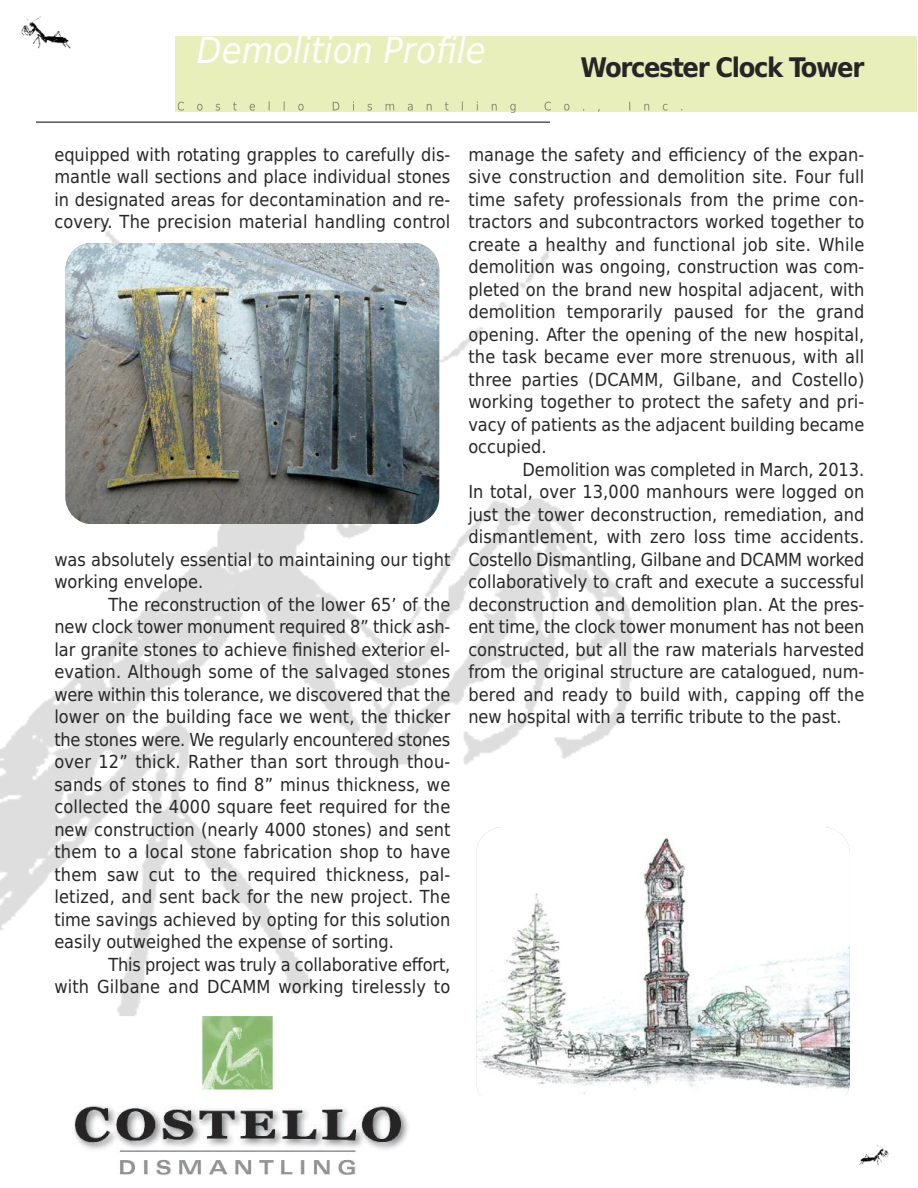
<style>
.page{position:relative;width:918px;height:1188px;background:#fff}
.page>*{position:absolute;margin:0;border:0;box-sizing:border-box;transform-origin:0 0}
.t1{font:italic 36px "DejaVu Sans Condensed";color:#fff}
.t2{font:700 27px "DejaVu Sans Condensed";letter-spacing:-.05em;color:#272627}
.t3{font:18px/22.5px "DejaVu Sans Condensed";color:#272627;text-align:justify}
</style>
<div class="page">
<img style="left:0;top:219px;width:633px;height:797px">
<hr style="left:36px;top:122px;width:514px;height:1px;background:#000">
<div style="left:176px;top:37px;width:741px;height:75px;background:#e9efba"></div>
<svg style="left:178px;top:101px;width:319px;height:10px"></svg>
<img style="left:21px;top:16px;width:50px;height:33px">
<img style="left:74px;top:1016px;width:334px;height:159px">
<img style="left:859px;top:1145px;width:30px;height:20px">
<img style="left:476px;top:828px;width:374px;height:268px">
<img style="left:65px;top:243px;width:374px;height:281px;border-radius:27px">
<h1 class="t1" style="left:197px;top:29px;width:291px">Demolition Profile</h1>
<h2 class="t2" style="left:581px;top:52px;width:285px">Worcester Clock Tower</h2>
<p class="t3" style="left:54px;top:143px;width:398px">equipped with rotating grapples to carefully dis&shy;mantle wall sections and place individual stones in designated areas for decontamination and re&shy;covery. The precision material handling control</p>
<p class="t3" style="left:54px;top:548px;width:398px">was absolutely essential to maintaining our tight working envelope.</p>
<p class="t3" style="left:54px;top:593px;width:398px;text-indent:54px">The reconstruction of the lower 65’ of the new clock tower monument required 8” thick ash&shy;lar granite stones to achieve finished exterior el&shy;evation. Although some of the salvaged stones were within this tolerance, we discovered that the lower on the building face we went, the thicker the stones were. We regularly encountered stones over 12” thick. Rather than sort through thou&shy;sands of stones to find 8” minus thickness, we collected the 4000 square feet required for the new construction (nearly 4000 stones) and sent them to a local stone fabrication shop to have them saw cut to the required thickness, pal&shy;letized, and sent back for the new project. The time savings achieved by opting for this solution easily outweighed the expense of sorting.</p>
<p class="t3" style="left:54px;top:953px;width:398px;text-align:right">This project was truly a collaborative effort,<br>with Gilbane and DCAMM working tirelessly to</p>
<p class="t3" style="left:468px;top:143px;width:398px">manage the safety and efficiency of the expan&shy;sive construction and demolition site. Four full time safety professionals from the prime con&shy;tractors and subcontractors worked together to create a healthy and functional job site. While demolition was ongoing, construction was com&shy;pleted on the brand new hospital adjacent, with demolition temporarily paused for the grand opening. After the opening of the new hospital, the task became ever more strenuous, with all three parties (DCAMM, Gilbane, and Costello) working together to protect the safety and pri&shy;vacy of patients as the adjacent building became occupied.</p>
<p class="t3" style="left:468px;top:458px;width:398px;text-indent:54px">Demolition was completed in March, 2013.<br>In total, over 13,000 manhours were logged on just the tower deconstruction, remediation, and dismantlement, with zero loss time accidents.<br>Costello Dismantling, Gilbane and DCAMM worked collaboratively to craft and execute a successful deconstruction and demolition plan. At the pres&shy;ent time, the clock tower monument has not been constructed, but all the raw materials harvested from the original structure are catalogued, num&shy;bered and ready to build with, capping off the new hospital with a terrific tribute to the past.</p>
</div>
